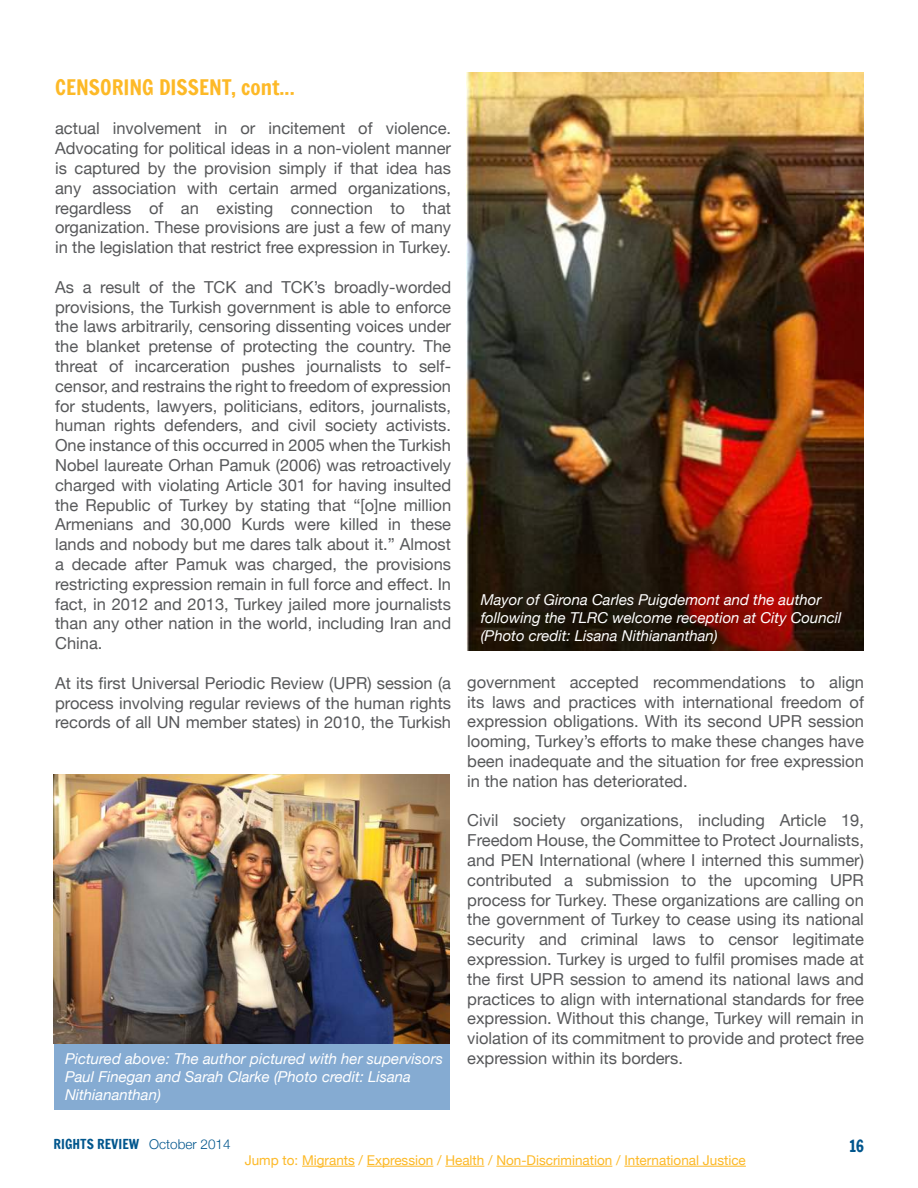
<style>
.page{position:relative;width:918px;height:1188px;background:#fff}
.page>*{position:absolute;margin:0;border:0;box-sizing:border-box;transform-origin:0 0}
.t1{font:21px "Francois One";color:#fdb927}
.t2{font:16.5px/19.8px "Helvetica Neue";color:#57585a;text-align:justify}
.t3{font:16.5px "Francois One";color:#00568d}
.t4{font:italic 15px/18px "Helvetica Neue";color:#fff}
.t5{font:13.5px "Helvetica Neue";color:#fdb927}
.t6{font:13.5px "Francois One";color:#00568d}
.s1{font-family:"Helvetica Neue";font-weight:300}
</style>
<div class="page">
<div style="left:54px;top:918px;width:396px;height:192px;background:#85abd2"></div>
<img style="left:467px;top:72px;width:397px;height:579px">
<img style="left:54px;top:774px;width:396px;height:270px">
<hr style="left:302px;top:1166px;width:53px;height:1px;background:#fdb927">
<hr style="left:367px;top:1166px;width:66px;height:1px;background:#fdb927">
<hr style="left:445px;top:1166px;width:39px;height:1px;background:#fdb927">
<hr style="left:496px;top:1166px;width:116px;height:1px;background:#fdb927">
<hr style="left:624px;top:1166px;width:122px;height:1px;background:#fdb927">
<p class="t1" style="left:55px;top:72px;width:241px">CENSORING DISSENT, cont...</p>
<p class="t2" style="left:55px;top:119px;width:398px">actual involvement in or incitement of violence.<br>Advocating for political ideas in a non-violent manner is captured by the provision simply if that idea has any association with certain armed organizations, regardless of an existing connection to that organization. These provisions are just a few of many in the legislation that restrict free expression in Turkey.</p>
<p class="t2" style="left:55px;top:278px;width:398px">As a result of the TCK and TCK’s broadly-worded provisions, the Turkish government is able to enforce the laws arbitrarily, censoring dissenting voices under the blanket pretense of protecting the country. The threat of incarceration pushes journalists to self&shy;censor, and restrains the right to freedom of expression for students, lawyers, politicians, editors, journalists, human rights defenders, and civil society activists.<br>One instance of this occurred in 2005 when the Turkish Nobel laureate Orhan Pamuk (2006) was retroactively charged with violating Article 301 for having insulted the Republic of Turkey by stating that “[o]ne million Armenians and 30,000 Kurds were killed in these lands and nobody but me dares talk about it.” Almost a decade after Pamuk was charged, the provisions restricting expression remain in full force and effect. In fact, in 2012 and 2013, Turkey jailed more journalists than any other nation in the world, including Iran and China.</p>
<p class="t2" style="left:55px;top:674px;width:398px">At its first Universal Periodic Review (UPR) session (a process involving regular reviews of the human rights records of all UN member states) in 2010, the Turkish</p>
<p class="t4" style="left:65px;top:1051px;width:379px">Pictured above: The author pictured with her supervisors<br>Paul Finegan and Sarah Clarke (Photo credit: Lisana<br>Nithiananthan)</p>
<p class="t4" style="left:481px;top:592px;width:362px">Mayor of Girona Carles Puigdemont and the author following the TLRC welcome reception at City Council (Photo credit: Lisana Nithiananthan)</p>
<p class="t2" style="left:467px;top:673px;width:398px">government accepted recommendations to align its laws and practices with international freedom of expression obligations. With its second UPR session looming, Turkey’s efforts to make these changes have been inadequate and the situation for free expression in the nation has deteriorated.</p>
<p class="t2" style="left:467px;top:811px;width:398px">Civil society organizations, including Article 19, Freedom House, the Committee to Protect Journalists, and PEN International (where I interned this summer) contributed a submission to the upcoming UPR process for Turkey. These organizations are calling on the government of Turkey to cease using its national security and criminal laws to censor legitimate expression. Turkey is urged to fulfil promises made at the first UPR session to amend its national laws and practices to align with international standards for free expression. Without this change, Turkey will remain in violation of its commitment to provide and protect free expression within its borders.</p>
<p class="t6" style="left:54px;top:1135px;width:178px">RIGHTS REVIEW <span class="s1">October 2014</span></p>
<p class="t3" style="left:849px;top:1134px;width:16px">16</p>
<p class="t5" style="left:245px;top:1150px;width:503px">Jump to: Migrants / Expression / Health / Non-Discrimination / International Justice</p>
</div>
